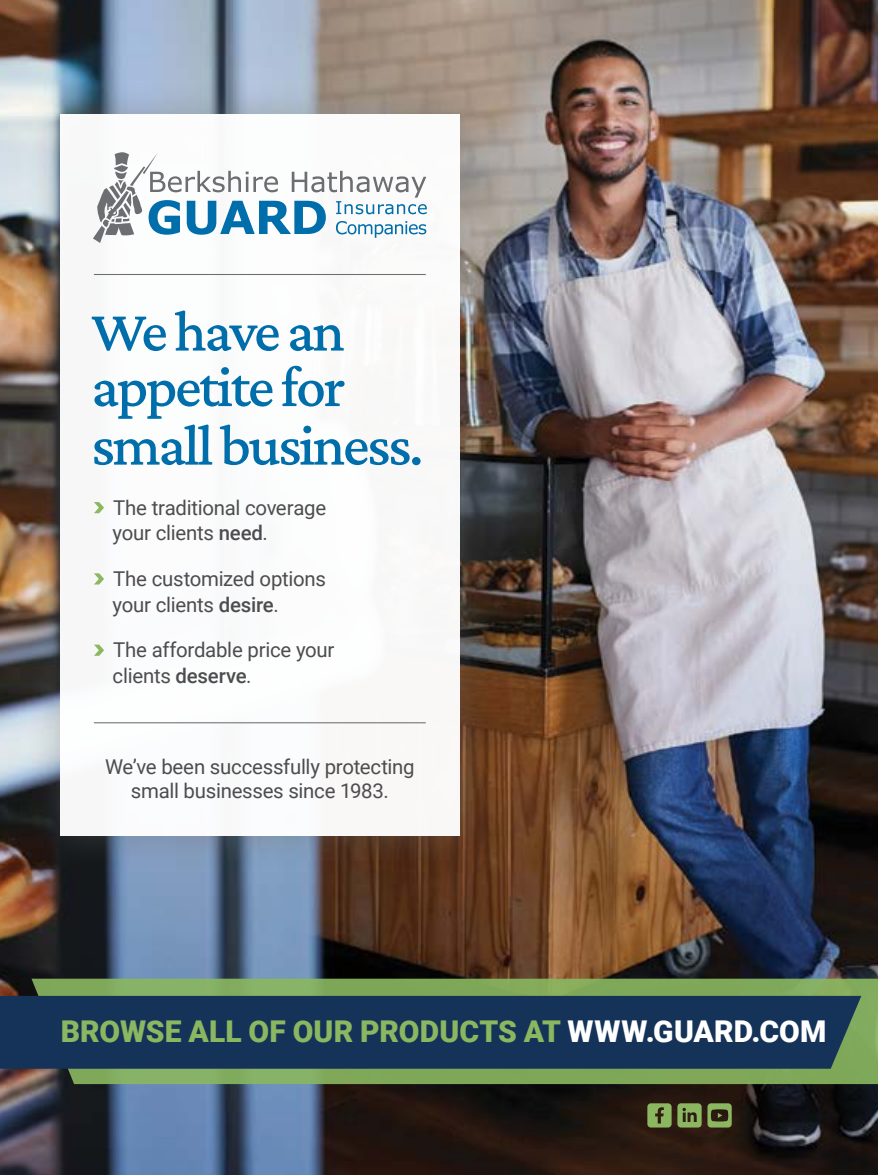
<style>
.page{position:relative;width:878px;height:1175px;background:#fff}
.page>*{position:absolute;margin:0;border:0;box-sizing:border-box;transform-origin:0 0}
.t1{font:500 59.1px/57px "Crimson Pro";letter-spacing:-.04em;color:#006eaa}
.t2{font:900 30px "Roboto";letter-spacing:.005em;color:#8ab760}
.t3{font:20.4px/25.5px "Roboto";letter-spacing:-.015em;color:#4d4d4f}
.s1{font-weight:500}
.s2{color:#fff}
</style>
<div class="page">
<img style="left:0;top:0;width:878px;height:1174px">
<svg style="left:31px;top:978px;width:847px;height:106px;background:#7ca35b"></svg>
<div style="left:24px;top:79px;width:471px;height:792px;background:#6d6e71;opacity:.43"></div>
<div style="left:60px;top:114px;width:399px;height:722px;background:#fff"></div>
<hr style="left:94px;top:274px;width:332px;height:1px;background:#6d6e71">
<div style="left:0;top:995px;width:861px;height:73px;background:#153359"></div>
<svg style="left:93px;top:152px;width:334px;height:91px"></svg>
<svg style="left:94px;top:502px;width:10px;height:11px"></svg>
<svg style="left:94px;top:573px;width:10px;height:11px"></svg>
<svg style="left:94px;top:644px;width:10px;height:12px"></svg>
<hr style="left:94px;top:722px;width:332px;height:1px;background:#6d6e71">
<svg style="left:707px;top:1103px;width:24px;height:24px"></svg>
<svg style="left:677px;top:1103px;width:24px;height:24px"></svg>
<svg style="left:647px;top:1103px;width:24px;height:24px"></svg>
<h1 class="t1" style="left:91px;top:302px;width:333px">We have an appetite for small business.</h1>
<p class="t3" style="left:113px;top:494px;width:215px">The traditional coverage your clients <span class="s1">need</span>.</p>
<p class="t3" style="left:113px;top:565px;width:215px">The customized options your clients <span class="s1">desire</span>.</p>
<p class="t3" style="left:113px;top:636px;width:223px">The affordable price your clients <span class="s1">deserve</span>.</p>
<p class="t3" style="left:105px;top:754px;width:311px;line-height:23.9px;text-align:center">We’ve been successfully protecting small businesses since 1983.</p>
<h2 class="t2" style="left:61px;top:1010px;width:767px">BROWSE ALL OF OUR PRODUCTS AT <span class="s2">WWW.GUARD.COM</span></h2>
</div>
